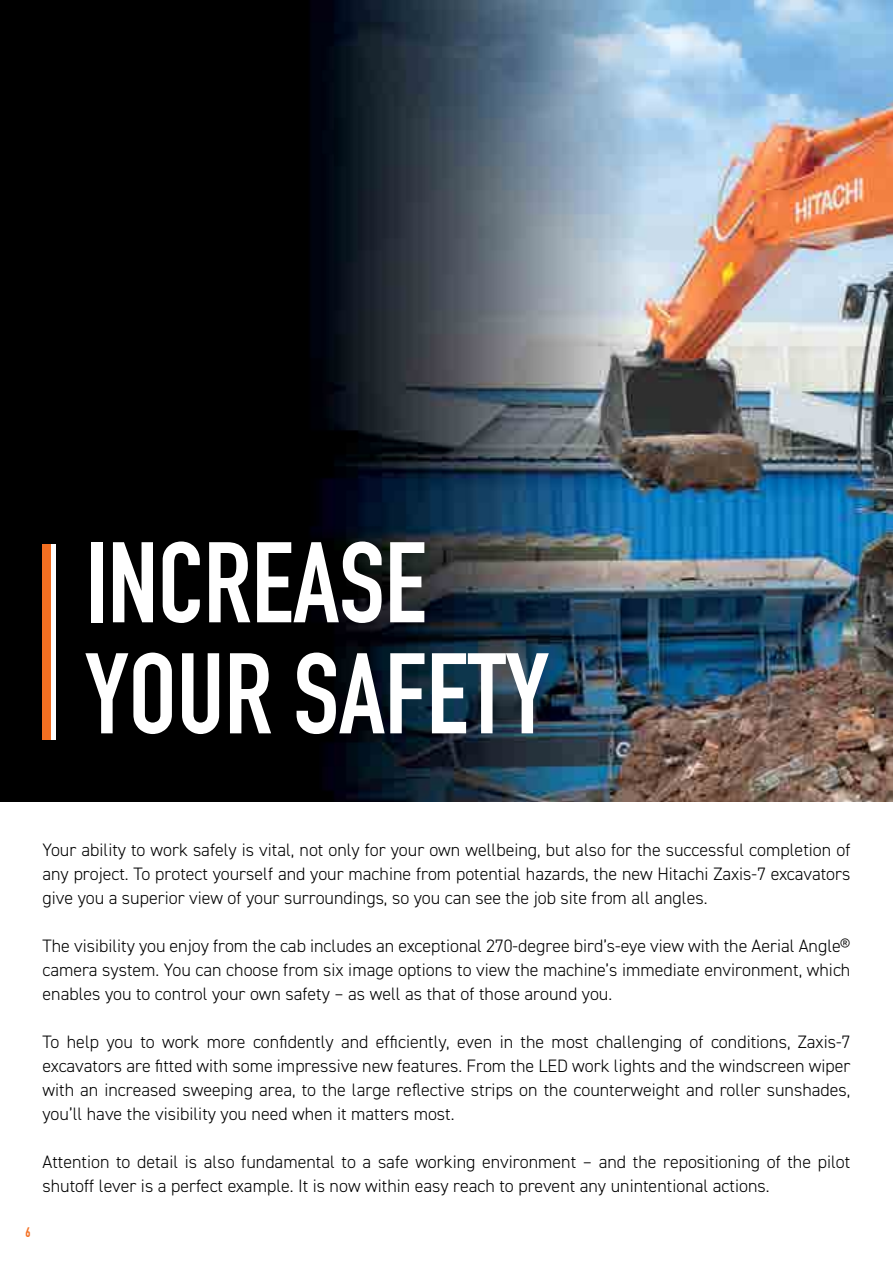
<style>
.page{position:relative;width:893px;height:1263px;background:#fff}
.page>*{position:absolute;margin:0;border:0;box-sizing:border-box;transform-origin:0 0}
.t1{font:700 112.5px/111px "DIN Condensed";color:#fff}
.t2{font:300 18px/24px "DIN2014";color:#000;text-align:justify}
.t3{font:700 13.5px "DIN Condensed";color:#f36f21}
</style>
<div class="page">
<img style="left:0;top:0;width:893px;height:801px">
<div style="left:43px;top:544px;width:8px;height:196px;background:#f36f21"></div>
<hr style="left:51px;top:544px;width:4px;height:196px;background:#fff">
<h1 class="t1" style="left:85px;top:528px;width:466px">INCREASE<br>YOUR SAFETY</h1>
<p class="t2" style="left:43px;top:838px;width:809px">Your ability to work safely is vital, not only for your own wellbeing, but also for the successful completion of any project. To protect yourself and your machine from potential hazards, the new Hitachi Zaxis-7 excavators give you a superior view of your surroundings, so you can see the job site from all angles.</p>
<p class="t2" style="left:43px;top:934px;width:809px">The visibility you enjoy from the cab includes an exceptional 270-degree bird’s-eye view with the Aerial Angle® camera system. You can choose from six image options to view the machine’s immediate environment, which enables you to control your own safety – as well as that of those around you.</p>
<p class="t2" style="left:43px;top:1030px;width:809px">To help you to work more confidently and efficiently, even in the most challenging of conditions, Zaxis-7 excavators are fitted with some impressive new features. From the LED work lights and the windscreen wiper with an increased sweeping area, to the large reflective strips on the counterweight and roller sunshades, you’ll have the visibility you need when it matters most.</p>
<p class="t2" style="left:43px;top:1150px;width:809px">Attention to detail is also fundamental to a safe working environment – and the repositioning of the pilot shutoff lever is a perfect example. It is now within easy reach to prevent any unintentional actions.</p>
<p class="t3" style="left:26px;top:1225px;width:7px">6</p>
</div>
